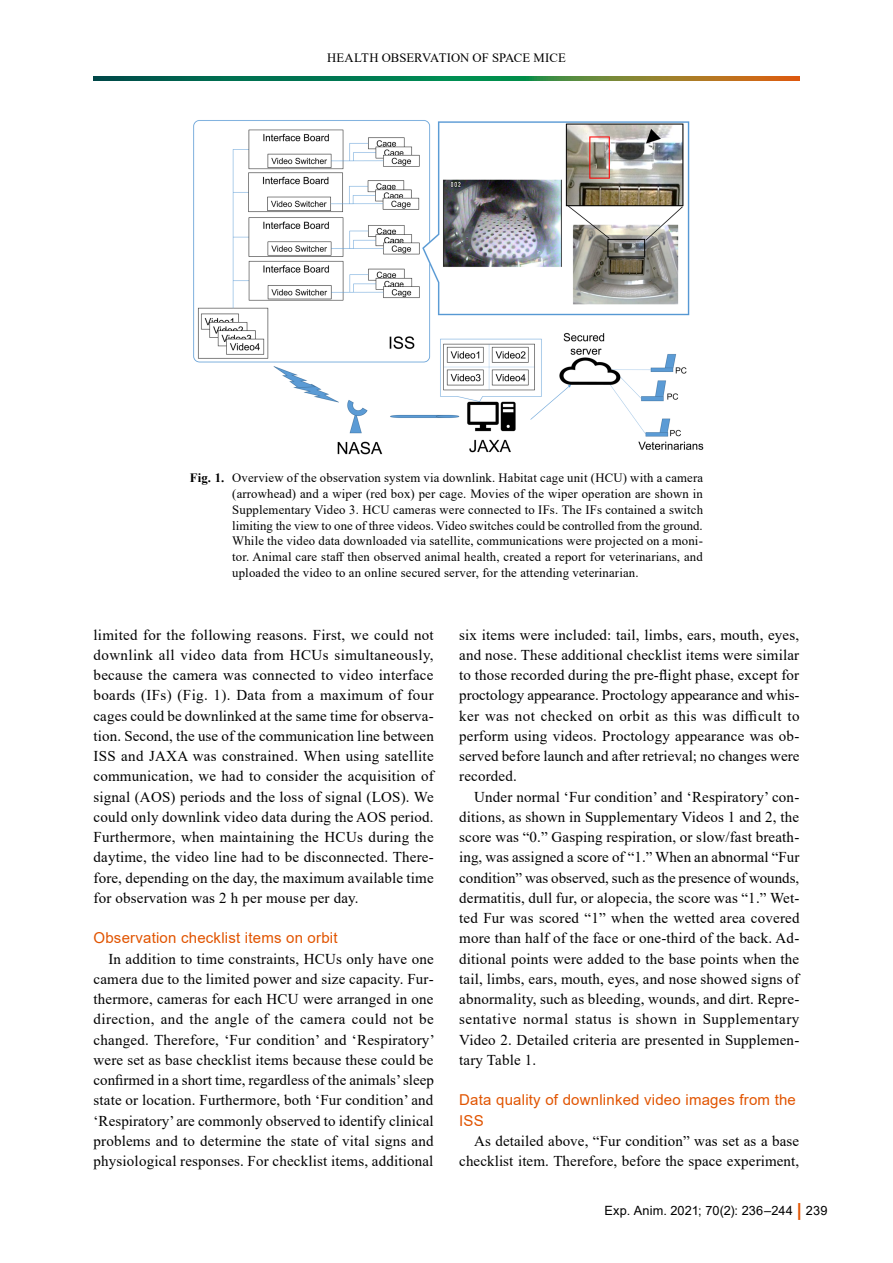
<style>
.page{position:relative;width:893px;height:1263px;background:#fff}
.page>*{position:absolute;margin:0;border:0;box-sizing:border-box;transform-origin:0 0}
.t1{font:15px/20.2px "Times New Roman";letter-spacing:.01em;color:#000;text-align:justify}
.t2{font:15px/20.2px "Arial";letter-spacing:.015em;color:#e15400}
.t3{font:12.75px/15.8px "Times New Roman";letter-spacing:.01em;color:#000;text-align:justify}
.t4{font:12.75px "Arial";letter-spacing:.01em;color:#000}
.s1{font-weight:700}
.s2{font-weight:700;font-size:18px;color:#e15400}
</style>
<div class="page">
<svg style="left:94px;top:77px;width:705px;height:4px;background:#377842"></svg>
<img style="left:193px;top:120px;width:510px;height:335px">
<p class="t3" style="left:327px;top:49px;width:240px">HEALTH OBSERVATION OF SPACE MICE</p>
<p class="t3" style="left:232px;top:470px;width:472px;text-indent:-42px"><span class="s1">Fig. 1.</span> Overview of the observation system via downlink. Habitat cage unit (HCU) with a camera (arrowhead) and a wiper (red box) per cage. Movies of the wiper operation are shown in Supplementary Video 3. HCU cameras were connected to IFs. The IFs contained a switch limiting the view to one of three videos. Video switches could be controlled from the ground.<br>While the video data downloaded via satellite, communications were projected on a moni&shy;tor. Animal care staff then observed animal health, created a report for veterinarians, and uploaded the video to an online secured server, for the attending veterinarian.</p>
<p class="t1" style="left:94px;top:624px;width:342px">limited for the following reasons. First, we could not downlink all video data from HCUs simultaneously, because the camera was connected to video interface boards (IFs) (Fig. 1). Data from a maximum of four cages could be downlinked at the same time for observa&shy;tion. Second, the use of the communication line between ISS and JAXA was constrained. When using satellite communication, we had to consider the acquisition of signal (AOS) periods and the loss of signal (LOS). We could only downlink video data during the AOS period.<br>Furthermore, when maintaining the HCUs during the daytime, the video line had to be disconnected. There&shy;fore, depending on the day, the maximum available time for observation was 2 h per mouse per day.</p>
<p class="t2" style="left:94px;top:928px;width:246px">Observation checklist items on orbit</p>
<p class="t1" style="left:94px;top:948px;width:343px;text-indent:15px">In addition to time constraints, HCUs only have one camera due to the limited power and size capacity. Fur&shy;thermore, cameras for each HCU were arranged in one direction, and the angle of the camera could not be changed. Therefore, ‘Fur condition’ and ‘Respiratory’ were set as base checklist items because these could be confirmed in a short time, regardless of the animals’ sleep state or location. Furthermore, both ‘Fur condition’ and ‘Respiratory’ are commonly observed to identify clinical problems and to determine the state of vital signs and physiological responses. For checklist items, additional</p>
<p class="t1" style="left:459px;top:624px;width:342px">six items were included: tail, limbs, ears, mouth, eyes, and nose. These additional checklist items were similar to those recorded during the pre-flight phase, except for proctology appearance. Proctology appearance and whis&shy;ker was not checked on orbit as this was difficult to perform using videos. Proctology appearance was ob&shy;served before launch and after retrieval; no changes were recorded.</p>
<p class="t1" style="left:459px;top:786px;width:342px;text-indent:15px">Under normal ‘Fur condition’ and ‘Respiratory’ con&shy;ditions, as shown in Supplementary Videos 1 and 2, the score was “0.” Gasping respiration, or slow/fast breath&shy;ing, was assigned a score of “1.” When an abnormal “Fur condition” was observed, such as the presence of wounds, dermatitis, dull fur, or alopecia, the score was “1.” Wet&shy;ted Fur was scored “1” when the wetted area covered more than half of the face or one-third of the back. Ad&shy;ditional points were added to the base points when the tail, limbs, ears, mouth, eyes, and nose showed signs of abnormality, such as bleeding, wounds, and dirt. Repre&shy;sentative normal status is shown in Supplementary Video 2. Detailed criteria are presented in Supplemen&shy;tary Table 1.</p>
<p class="t2" style="left:459px;top:1090px;width:338px">Data quality of downlinked video images from the<br>ISS</p>
<p class="t1" style="left:459px;top:1130px;width:341px;text-align:right">As detailed above, “Fur condition” was set as a base checklist item. Therefore, before the space experiment,</p>
<p class="t4" style="left:604px;top:1202px;width:225px">Exp. Anim. 2021; 70(2): 236–244 <span class="s2">|</span> 239</p>
</div>
